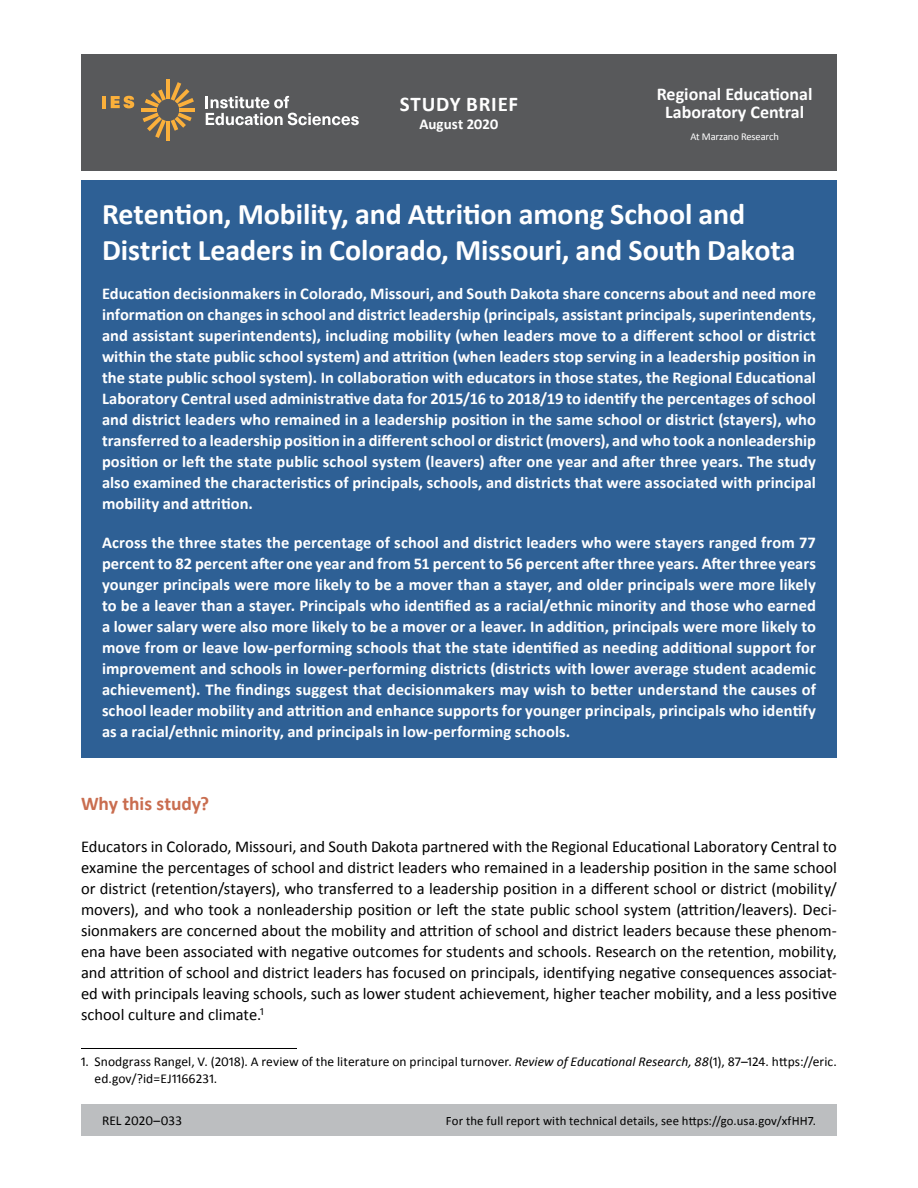
<style>
.page{position:relative;width:918px;height:1188px;background:#fff}
.page>*{position:absolute;margin:0;border:0;box-sizing:border-box;transform-origin:0 0}
.t1{font:700 30px/36px "Calibri";color:#fff}
.t2{font:700 21px "Calibri";letter-spacing:.035em;color:#fff}
.t3{font:700 19.5px "Calibri";color:#c96d4f}
.t4{font:700 18px/18.3px "Calibri";color:#fff;text-align:center}
.t5{font:700 16.5px/21px "Calibri";letter-spacing:.005em;color:#fff;text-align:justify}
.t6{font:16.5px/21px "Calibri";color:#000;text-align:justify}
.t7{font:700 15px "Calibri";color:#fff}
.t8{font:13.5px/17.2px "Calibri";letter-spacing:.005em;color:#000}
.t9{font:12.75px "Calibri";letter-spacing:.01em;color:#000}
.t10{font:10.5px "Calibri";color:#fff}
.s1{font-style:italic}
</style>
<div class="page">
<div style="left:81px;top:1104px;width:756px;height:32px;background:#bcbec0"></div>
<hr style="left:81px;top:1048px;width:216px;height:1px;background:#000">
<div style="left:81px;top:54px;width:756px;height:117px;background:#58595b"></div>
<svg style="left:111px;top:96px;width:23px;height:12px"></svg>
<hr style="left:166px;top:80px;width:4px;height:19px;background:#fbb03b">
<hr style="left:141px;top:108px;width:16px;height:4px;background:#fbb03b">
<hr style="left:166px;top:121px;width:4px;height:19px;background:#fbb03b">
<hr style="left:179px;top:108px;width:16px;height:4px;background:#fbb03b">
<svg style="left:143px;top:82px;width:51px;height:56px"></svg>
<hr style="left:102px;top:96px;width:4px;height:12px;background:#fbb03b">
<svg style="left:206px;top:96px;width:153px;height:29px"></svg>
<div style="left:81px;top:180px;width:756px;height:578px;background:#2e6095"></div>
<h1 class="t2" style="left:400px;top:91px;width:120px">STUDY BRIEF</h1>
<h1 class="t7" style="left:419px;top:115px;width:81px">August 2020</h1>
<p class="t4" style="left:657px;top:85px;width:157px">Regional Educational<br>Laboratory Central</p>
<p class="t10" style="left:690px;top:130px;width:90px">At Marzano Research</p>
<p class="t1" style="left:102px;top:196px;width:695px">Retention, Mobility, and Attrition among School and<br>District Leaders in Colorado, Missouri, and South Dakota</p>
<p class="t5" style="left:102px;top:283px;width:716px">Education decisionmakers in Colorado, Missouri, and South Dakota share concerns about and need more information on changes in school and district leadership (principals, assistant principals, superintendents, and assistant superintendents), including mobility (when leaders move to a different school or district within the state public school system) and attrition (when leaders stop serving in a leadership position in the state public school system). In collaboration with educators in those states, the Regional Educational Laboratory Central used administrative data for 2015/16 to 2018/19 to identify the percentages of school and district leaders who remained in a leadership position in the same school or district (stayers), who transferred to a leadership position in a different school or district (movers), and who took a nonleadership position or left the state public school system (leavers) after one year and after three years. The study also examined the characteristics of principals, schools, and districts that were associated with principal mobility and attrition.</p>
<p class="t5" style="left:102px;top:532px;width:716px">Across the three states the percentage of school and district leaders who were stayers ranged from 77 percent to 82 percent after one year and from 51 percent to 56 percent after three years. After three years younger principals were more likely to be a mover than a stayer, and older principals were more likely to be a leaver than a stayer. Principals who identified as a racial/ethnic minority and those who earned a lower salary were also more likely to be a mover or a leaver. In addition, principals were more likely to move from or leave low-performing schools that the state identified as needing additional support for improvement and schools in lower-performing districts (districts with lower average student academic achievement). The findings suggest that decisionmakers may wish to better understand the causes of school leader mobility and attrition and enhance supports for younger principals, principals who identify as a racial/ethnic minority, and principals in low-performing schools.</p>
<h2 class="t3" style="left:81px;top:791px;width:130px">Why this study?</h2>
<p class="t6" style="left:81px;top:836px;width:758px">Educators in Colorado, Missouri, and South Dakota partnered with the Regional Educational Laboratory Central to examine the percentages of school and district leaders who remained in a leadership position in the same school or district (retention/stayers), who transferred to a leadership position in a different school or district (mobility/ movers), and who took a nonleadership position or left the state public school system (attrition/leavers). Deci&shy;sionmakers are concerned about the mobility and attrition of school and district leaders because these phenom&shy;ena have been associated with negative outcomes for students and schools. Research on the retention, mobility, and attrition of school and district leaders has focused on principals, identifying negative consequences associat&shy;ed with principals leaving schools, such as lower student achievement, higher teacher mobility, and a less positive school culture and climate.<sup>1</sup></p>
<p class="t8" style="left:95px;top:1053px;width:744px;text-indent:-14px">1. Snodgrass Rangel, V. (2018). A review of the literature on principal turnover. <span class="s1">Review ofEducational Research, 88</span>(1), 87–124. https://eric. ed.gov/?id=EJ1166231.</p>
<p class="t8" style="left:102px;top:1112px;width:81px">REL 2020–033</p>
<p class="t9" style="left:446px;top:1113px;width:372px">For the full report with technical details, see https://go.usa.gov/xfHH7.</p>
</div>
